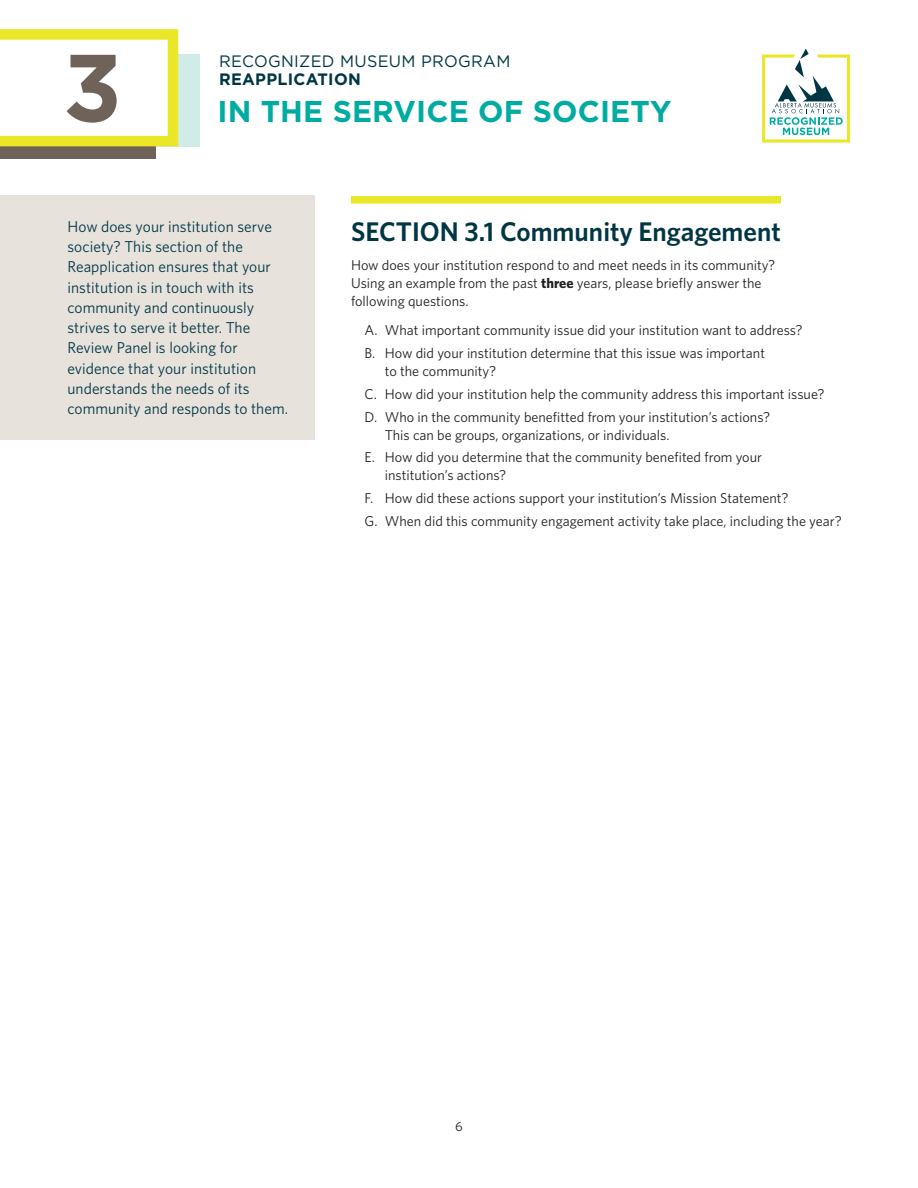
<style>
.page{position:relative;width:918px;height:1188px;background:#fff}
.page>*{position:absolute;margin:0;border:0;box-sizing:border-box;transform-origin:0 0}
.t1{font:700 95.25px "Gotham";color:#6f6259}
.t2{font:700 30px "Gotham";letter-spacing:.005em;color:#00aca2}
.t3{font:600 27px "Whitney";color:#003644}
.t4{font:16.5px "Gotham";letter-spacing:.02em;color:#003644}
.t5{font:700 16.5px "Gotham";letter-spacing:.02em;color:#003644}
.t6{font:15.75px/20.2px "Whitney";letter-spacing:.005em;color:#003644}
.t7{font:14.25px/22.8px "Whitney";color:#231f20}
.t8{font:13.5px "Whitney";color:#231f20}
.s1{font-weight:700}
</style>
<div class="page">
<div style="left:50px;top:54px;width:150px;height:92px;background:#d1ebe8"></div>
<div style="left:0;top:51px;width:156px;height:108px;background:#6f6259"></div>
<svg style="left:0;top:29px;width:183px;height:118px;background:#f8f8ce"></svg>
<svg style="left:762px;top:49px;width:88px;height:94px"></svg>
<div style="left:351px;top:196px;width:430px;height:8px;background:#e9e727"></div>
<div style="left:0;top:196px;width:315px;height:244px;background:#e7e2dc"></div>
<h1 class="t1" style="left:63px;top:33px;width:61px">3</h1>
<p class="t4" style="left:219px;top:52px;width:293px">RECOGNIZED MUSEUM PROGRAM</p>
<p class="t5" style="left:219px;top:70px;width:143px">REAPPLICATION</p>
<h2 class="t2" style="left:218px;top:94px;width:456px">IN THE SERVICE OF SOCIETY</h2>
<p class="t6" style="left:68px;top:216px;width:222px">How does your institution serve society? This section of the<br>Reapplication ensures that your institution is in touch with its community and continuously strives to serve it better. The<br>Review Panel is looking for evidence that your institution understands the needs of its community and responds to them.</p>
<h3 class="t3" style="left:351px;top:216px;width:431px">SECTION 3.1 Community Engagement</h3>
<p class="t7" style="left:351px;top:256px;width:426px;line-height:18px">How does your institution respond to and meet needs in its community?<br>Using an example from the past <span class="s1">three</span> years, please briefly answer the following questions.</p>
<p class="t7" style="left:364px;top:318px;width:440px">A. What important community issue did your institution want to address?<br>B. How did your institution determine that this issue was important</p>
<p class="t7" style="left:364px;top:359px;width:462px;text-indent:20px">to the community?<br>C. How did your institution help the community address this important issue?<br>D. Who in the community benefitted from your institution’s actions?</p>
<p class="t7" style="left:364px;top:423px;width:399px;text-indent:20px">This can be groups, organizations, or individuals.<br>E. How did you determine that the community benefited from your</p>
<p class="t7" style="left:364px;top:464px;width:479px;text-indent:20px">institution’s actions?<br>F. How did these actions support your institution’s Mission Statement?<br>G. When did this community engagement activity take place, including the year?</p>
<p class="t8" style="left:455px;top:1119px;width:9px">6</p>
</div>
